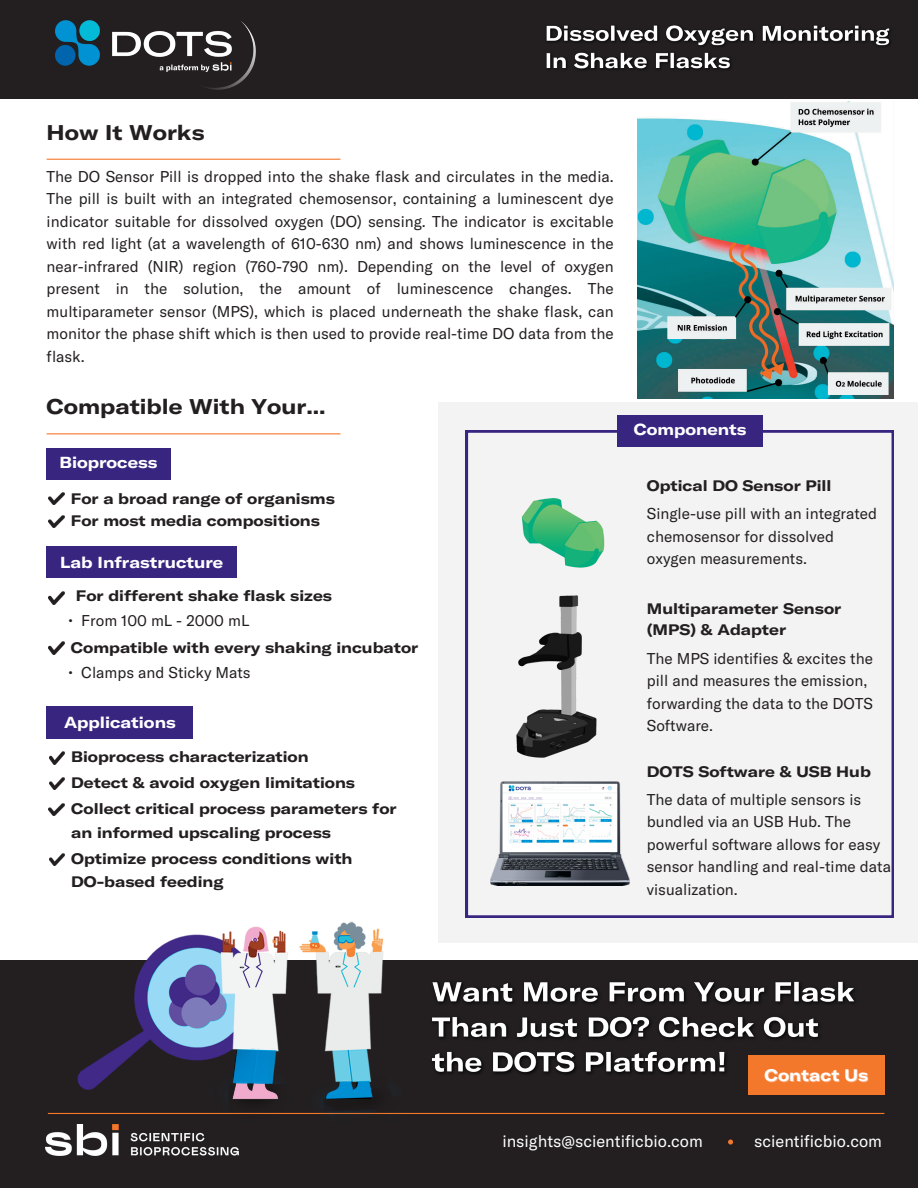
<style>
.page{position:relative;width:918px;height:1188px;background:#fff}
.page>*{position:absolute;margin:0;border:0;box-sizing:border-box;transform-origin:0 0}
.t1{font:700 expanded 21px "GT America";color:#231f20}
.t2{font:16.5px "GT America";color:#fff}
.t3{font:700 expanded 16.5px "GT America";color:#fff}
.t4{font:700 expanded 15.75px "GT America";color:#fff}
.t5{font:15.45px/22.5px "GT America";color:#231f20}
.t6{font:700 expanded 15px/20.2px "GT America";color:#231f20}
</style>
<div class="page">
<div style="left:0;top:0;width:918px;height:98px;background:#231f20"></div>
<hr style="left:47px;top:433px;width:293px;height:1px;background:#f4782c">
<div style="left:0;top:960px;width:918px;height:228px;background:#231f20"></div>
<img style="left:45px;top:1124px;width:194px;height:32px">
<svg style="left:728px;top:1140px;width:5px;height:5px"></svg>
<hr style="left:47px;top:159px;width:293px;height:1px;background:#f4782c">
<div style="left:46px;top:448px;width:125px;height:31px;background:#382580"></div>
<img style="left:49px;top:493px;width:15px;height:12px">
<div style="left:47px;top:546px;width:190px;height:32px;background:#382580"></div>
<img style="left:49px;top:592px;width:15px;height:12px">
<img style="left:49px;top:642px;width:15px;height:12px">
<hr style="left:48px;top:1113px;width:836px;height:1px;background:#f4782c">
<img style="left:78px;top:921px;width:335px;height:208px">
<div style="left:46px;top:706px;width:147px;height:33px;background:#382580"></div>
<img style="left:49px;top:752px;width:16px;height:12px">
<img style="left:49px;top:778px;width:16px;height:12px">
<img style="left:49px;top:803px;width:15px;height:12px">
<img style="left:49px;top:853px;width:16px;height:13px">
<div style="left:748px;top:1055px;width:136px;height:40px;background:#f4782c"></div>
<img style="left:637px;top:102px;width:257px;height:297px">
<div style="left:439px;top:403px;width:479px;height:540px;background:#f3f3f3"></div>
<svg style="left:466px;top:431px;width:427px;height:487px"></svg>
<img style="left:491px;top:782px;width:138px;height:103px">
<img style="left:49px;top:515px;width:15px;height:12px">
<img style="left:506px;top:591px;width:108px;height:172px">
<img style="left:508px;top:477px;width:109px;height:106px">
<div style="left:617px;top:415px;width:146px;height:31px;background:#382580"></div>
<img style="left:546px;top:25px;width:345px;height:45px">
<img style="left:432px;top:981px;width:422px;height:93px">
<img style="left:56px;top:21px;width:200px;height:68px">
<p class="t1" style="left:47px;top:119px;width:159px">How It Works</p>
<p class="t5" style="left:47px;top:165px;width:569px;text-align:justify">The DO Sensor Pill is dropped into the shake flask and circulates in the media.<br>The pill is built with an integrated chemosensor, containing a luminescent dye indicator suitable for dissolved oxygen (DO) sensing. The indicator is excitable with red light (at a wavelength of 610-630 nm) and shows luminescence in the near-infrared (NIR) region (760-790 nm). Depending on the level of oxygen present in the solution, the amount of luminescence changes. The multiparameter sensor (MPS), which is placed underneath the shake flask, can monitor the phase shift which is then used to provide real-time DO data from the flask.</p>
<p class="t1" style="left:47px;top:393px;width:281px">Compatible With Your...</p>
<p class="t4" style="left:60px;top:452px;width:99px">Bioprocess</p>
<p class="t6" style="left:71px;top:488px;width:265px">For a broad range of organisms</p>
<p class="t6" style="left:71px;top:510px;width:251px">For most media compositions</p>
<p class="t4" style="left:60px;top:552px;width:165px">Lab Infrastructure</p>
<p class="t6" style="left:76px;top:585px;width:258px">For different shake flask sizes</p>
<p class="t5" style="left:68px;top:609px;width:183px">• From 100 mL - 2000 mL</p>
<p class="t6" style="left:71px;top:637px;width:349px">Compatible with every shaking incubator</p>
<p class="t5" style="left:68px;top:661px;width:184px">• Clamps and Sticky Mats</p>
<p class="t4" style="left:64px;top:712px;width:113px">Applications</p>
<p class="t6" style="left:71px;top:747px;width:239px">Bioprocess characterization</p>
<p class="t6" style="left:71px;top:773px;width:285px">Detect &amp; avoid oxygen limitations</p>
<p class="t6" style="left:71px;top:798px;width:327px">Collect critical process parameters for</p>
<p class="t6" style="left:71px;top:822px;width:261px">an informed upscaling process</p>
<p class="t6" style="left:71px;top:848px;width:283px">Optimize process conditions with</p>
<p class="t6" style="left:71px;top:872px;width:154px">DO-based feeding</p>
<p class="t4" style="left:634px;top:419px;width:114px">Components</p>
<p class="t6" style="left:647px;top:475px;width:186px">Optical DO Sensor Pill</p>
<p class="t5" style="left:647px;top:502px;width:232px">Single-use pill with an integrated chemosensor for dissolved oxygen measurements.</p>
<p class="t6" style="left:647px;top:599px;width:196px">Multiparameter Sensor (MPS) &amp; Adapter</p>
<p class="t5" style="left:647px;top:647px;width:228px">The MPS identifies &amp; excites the pill and measures the emission, forwarding the data to the DOTS<br>Software.</p>
<p class="t6" style="left:647px;top:761px;width:226px">DOTS Software &amp; USB Hub</p>
<p class="t5" style="left:647px;top:788px;width:246px">The data of multiple sensors is bundled via an USB Hub. The powerful software allows for easy sensor handling and real-time data visualization.</p>
<p class="t3" style="left:765px;top:1065px;width:105px">Contact Us</p>
<p class="t2" style="left:502px;top:1131px;width:202px">insights@scientificbio.com</p>
<p class="t2" style="left:754px;top:1131px;width:129px">scientificbio.com</p>
</div>
